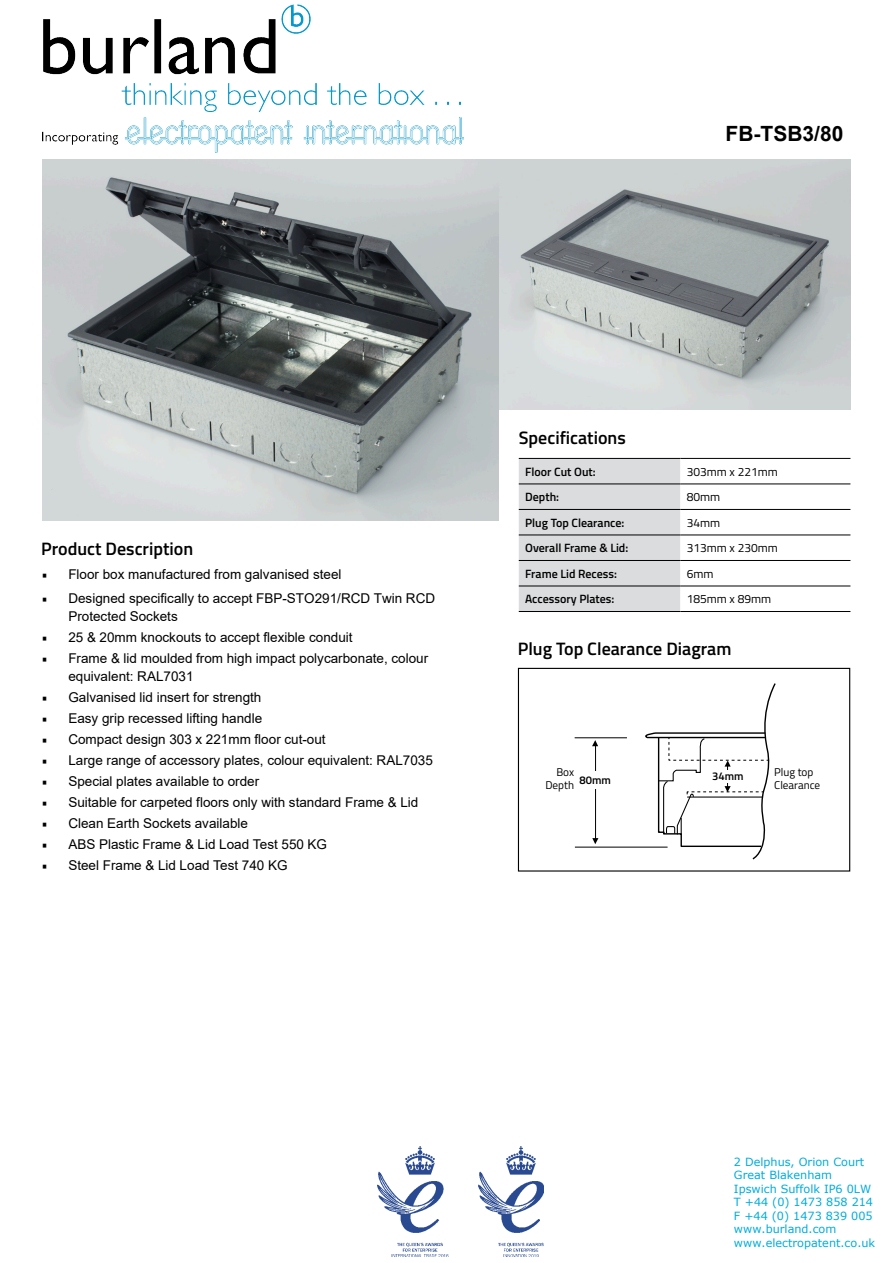
<style>
.page{position:relative;width:893px;height:1263px;background:#fff}
.page>*{position:absolute;margin:0;border:0;box-sizing:border-box;transform-origin:0 0}
.t1{font:700 21px "Arial";color:#000}
.t2{font:600 18px "Titillium";color:#000}
.t3{font:13.5px/18px "Arial";color:#000}
.t4{font:600 12px "Titillium";color:#000}
.t5{font:12px "Titillium";color:#000}
.t6{font:11.25px/13.5px "Verdana";color:#00acdc}
.t7{font:11.25px/13.5px "Titillium";color:#000}
.t8{font:600 11.25px "Titillium";color:#000}
.s1{font-family:"Titillium"}
</style>
<div class="page">
<svg style="left:519px;top:459px;width:331px;height:152px"></svg>
<hr style="left:680px;top:484px;width:170px;height:1px;background:#000">
<hr style="left:519px;top:509px;width:161px;height:1px;background:#000">
<hr style="left:680px;top:509px;width:170px;height:1px;background:#000">
<hr style="left:519px;top:535px;width:161px;height:1px;background:#000">
<hr style="left:680px;top:535px;width:170px;height:1px;background:#000">
<hr style="left:519px;top:560px;width:161px;height:1px;background:#000">
<hr style="left:680px;top:560px;width:170px;height:1px;background:#000">
<hr style="left:519px;top:586px;width:161px;height:1px;background:#000">
<hr style="left:680px;top:586px;width:170px;height:1px;background:#000">
<hr style="left:519px;top:611px;width:161px;height:1px;background:#000">
<hr style="left:680px;top:611px;width:170px;height:1px;background:#000">
<hr style="left:519px;top:484px;width:161px;height:1px;background:#000">
<hr style="left:519px;top:458px;width:161px;height:1px;background:#000">
<hr style="left:680px;top:458px;width:170px;height:1px;background:#000">
<img style="left:499px;top:159px;width:351px;height:251px">
<hr style="left:575px;top:737px;width:52px;height:1px;background:#000">
<hr style="left:575px;top:847px;width:93px;height:1px;background:#000">
<hr style="left:595px;top:745px;width:1px;height:95px;background:#000">
<svg style="left:592px;top:838px;width:6px;height:6px"></svg>
<div style="left:584px;top:771px;width:23px;height:18px;background:#fff"></div>
<svg style="left:641px;top:683px;width:135px;height:177px"></svg>
<div style="left:705px;top:770px;width:47px;height:12px;background:#fff"></div>
<svg style="left:592px;top:740px;width:6px;height:6px"></svg>
<div style="left:518px;top:668px;width:332px;height:203px;border:1px solid #000"></div>
<img style="left:43px;top:159px;width:456px;height:361px">
<img style="left:43px;top:5px;width:421px;height:147px">
<img style="left:378px;top:1146px;width:165px;height:110px">
<h1 class="t1" style="left:725px;top:118px;width:119px">FB-TSB3/80</h1>
<h2 class="t2" style="left:41px;top:542px;width:154px">Product Description</h2>
<p class="t3" style="left:41px;top:565px;width:302px"><span class="s1">•</span> Floor box manufactured from galvanised steel</p>
<p class="t3" style="left:68px;top:589px;width:368px;text-indent:-27px"><span class="s1">•</span> Designed specifically to accept FBP-STO291/RCD Twin RCD<br>Protected Sockets</p>
<p class="t3" style="left:41px;top:628px;width:313px"><span class="s1">•</span> 25 &amp; 20mm knockouts to accept flexible conduit</p>
<p class="t3" style="left:68px;top:649px;width:361px;text-indent:-27px"><span class="s1">•</span> Frame &amp; lid moulded from high impact polycarbonate, colour equivalent: RAL7031</p>
<p class="t3" style="left:41px;top:688px;width:222px"><span class="s1">•</span> Galvanised lid insert for strength</p>
<p class="t3" style="left:41px;top:709px;width:222px"><span class="s1">•</span> Easy grip recessed lifting handle</p>
<p class="t3" style="left:41px;top:730px;width:286px"><span class="s1">•</span> Compact design 303 x 221mm floor cut-out</p>
<p class="t3" style="left:41px;top:751px;width:393px"><span class="s1">•</span> Large range of accessory plates, colour equivalent: RAL7035</p>
<p class="t3" style="left:41px;top:772px;width:219px"><span class="s1">•</span> Special plates available to order</p>
<p class="t3" style="left:41px;top:793px;width:378px"><span class="s1">•</span> Suitable for carpeted floors only with standard Frame &amp; Lid</p>
<p class="t3" style="left:41px;top:814px;width:208px"><span class="s1">•</span> Clean Earth Sockets available</p>
<p class="t3" style="left:41px;top:835px;width:287px"><span class="s1">•</span> ABS Plastic Frame &amp; Lid Load Test 550 KG</p>
<p class="t3" style="left:41px;top:856px;width:248px"><span class="s1">•</span> Steel Frame &amp; Lid Load Test 740 KG</p>
<h2 class="t2" style="left:519px;top:431px;width:109px">Specifications</h2>
<p class="t4" style="left:525px;top:467px;width:72px">Floor Cut Out:</p>
<p class="t5" style="left:687px;top:467px;width:93px">303mm x 221mm</p>
<p class="t4" style="left:525px;top:493px;width:35px">Depth:</p>
<p class="t5" style="left:687px;top:493px;width:35px">80mm</p>
<p class="t4" style="left:525px;top:518px;width:101px">Plug Top Clearance:</p>
<p class="t5" style="left:687px;top:518px;width:35px">34mm</p>
<p class="t4" style="left:525px;top:544px;width:105px">Overall Frame &amp; Lid:</p>
<p class="t5" style="left:687px;top:544px;width:93px">313mm x 230mm</p>
<p class="t4" style="left:525px;top:569px;width:93px">Frame Lid Recess:</p>
<p class="t5" style="left:687px;top:569px;width:28px">6mm</p>
<p class="t4" style="left:525px;top:595px;width:91px">Accessory Plates:</p>
<p class="t5" style="left:687px;top:595px;width:86px">185mm x 89mm</p>
<h2 class="t2" style="left:518px;top:642px;width:215px">Plug Top Clearance Diagram</h2>
<p class="t7" style="left:556px;top:766px;width:19px">Box</p>
<p class="t8" style="left:579px;top:776px;width:33px">80mm</p>
<p class="t7" style="left:545px;top:780px;width:30px">Depth</p>
<p class="t8" style="left:712px;top:772px;width:33px">34mm</p>
<p class="t7" style="left:774px;top:766px;width:48px">Plug top<br>Clearance</p>
<p class="t6" style="left:734px;top:1155px;width:143px">2 Delphus, Orion Court<br>Great Blakenham<br>Ipswich Suffolk IP6 0LW<br>T +44 (0) 1473 858 214<br>F +44 (0) 1473 839 005 www.burland.com www.electropatent.co.uk</p>
</div>
